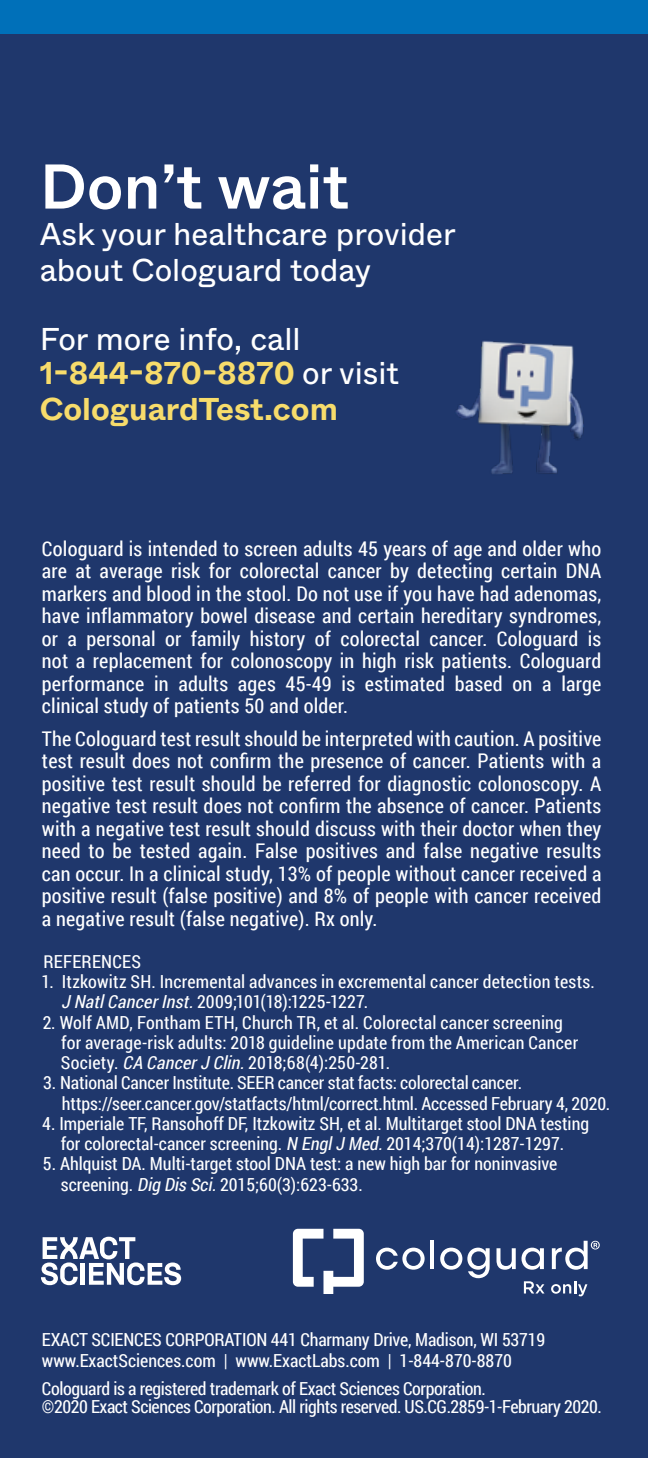
<style>
.page{position:relative;width:648px;height:1458px;background:#1f376c}
.page>*{position:absolute;margin:0;border:0;box-sizing:border-box;transform-origin:0 0}
.t1{font:500 63px "Whyte";color:#fff}
.t2{font:700 31.5px/34.9px "Whyte";color:#f7dc6b}
.t3{font:31.5px/36px "Whyte";color:#fff}
.t4{font:20.25px/22.5px "Roboto Condensed";letter-spacing:.01em;color:#fff;text-align:justify}
.t5{font:18px/20.2px "Roboto Condensed";color:#fff}
.t6{font:18px/18px "Roboto Condensed";letter-spacing:-.025em;color:#fff}
.s1{font-weight:400;color:#fff}
.s2{font-style:italic}
</style>
<div class="page">
<svg style="left:41px;top:1237px;width:140px;height:48px"></svg>
<svg style="left:376px;top:1248px;width:49px;height:22px"></svg>
<hr style="left:430px;top:1241px;width:4px;height:28px;background:#fff">
<svg style="left:440px;top:1248px;width:50px;height:30px"></svg>
<svg style="left:497px;top:1248px;width:19px;height:22px"></svg>
<svg style="left:522px;top:1248px;width:22px;height:22px"></svg>
<svg style="left:293px;top:1229px;width:71px;height:65px"></svg>
<svg style="left:552px;top:1241px;width:48px;height:29px"></svg>
<svg style="left:524px;top:1281px;width:21px;height:13px"></svg>
<svg style="left:551px;top:1281px;width:36px;height:15px"></svg>
<div style="left:0;top:0;width:648px;height:34px;background:#0070b9"></div>
<img style="left:456px;top:340px;width:128px;height:134px">
<h1 class="t1" style="left:40px;top:137px;width:311px">Don’t wait</h1>
<h2 class="t3" style="left:40px;top:214px;width:418px">Ask your healthcare provider about Cologuard today</h2>
<h2 class="t2" style="left:40px;top:320px;width:361px"><span class="s1">For more info, call<br></span>1-844-870-8870 <span class="s1">or visit<br></span>CologuardTest.com</h2>
<p class="t4" style="left:42px;top:537px;width:561px">Cologuard is intended to screen adults 45 years of age and older who are at average risk for colorectal cancer by detecting certain DNA markers and blood in the stool. Do not use if you have had adenomas, have inflammatory bowel disease and certain hereditary syndromes, or a personal or family history of colorectal cancer. Cologuard is not a replacement for colonoscopy in high risk patients. Cologuard performance in adults ages 45-49 is estimated based on a large clinical study of patients 50 and older.</p>
<p class="t4" style="left:42px;top:727px;width:561px">The Cologuard test result should be interpreted with caution. A positive test result does not confirm the presence of cancer. Patients with a positive test result should be referred for diagnostic colonoscopy. A negative test result does not confirm the absence of cancer. Patients with a negative test result should discuss with their doctor when they need to be tested again. False positives and false negative results can occur. In a clinical study, 13% of people without cancer received a positive result (false positive) and 8% of people with cancer received a negative result (false negative). Rx only.</p>
<p class="t5" style="left:43px;top:951px;width:99px">REFERENCES</p>
<p class="t5" style="left:61px;top:971px;width:535px;text-indent:-20px">1. Itzkowitz SH. Incremental advances in excremental cancer detection tests.<br><span class="s2">JNatlCancerInst.</span>2009;101(18):1225-1227.</p>
<p class="t5" style="left:61px;top:1011px;width:519px;text-indent:-18px">2. Wolf AMD, Fontham ETH, Church TR, et al. Colorectal cancer screening for average-risk adults: 2018 guideline update from the American Cancer<br>Society. <span class="s2">CA CancerJClin.</span>2018;68(4):250-281.</p>
<p class="t5" style="left:62px;top:1072px;width:550px;text-indent:-19px">3. National Cancer Institute. SEER cancer stat facts: colorectal cancer. https://seer.cancer.gov/statfacts/html/correct.html. Accessed February 4, 2020.</p>
<p class="t5" style="left:42px;top:1113px;width:548px;text-align:center">4. Imperiale TF, Ransohoff DF, Itzkowitz SH, et al. Multitarget stool DNA testing for colorectal-cancer screening. <span class="s2">N EnglJ Med.</span>2014;370(14):1287-1297.</p>
<p class="t5" style="left:61px;top:1153px;width:498px;text-indent:-18px">5. Ahlquist DA. Multi-target stool DNA test: a new high bar for noninvasive screening. <span class="s2">Dig Dis Sci.</span>2015;60(3):623-633.</p>
<p class="t5" style="left:42px;top:1329px;width:505px">EXACT SCIENCES CORPORATION 441 Charmany Drive, Madison, WI 53719 www.ExactSciences.com | www.ExactLabs.com | 1-844-870-8870</p>
<p class="t6" style="left:42px;top:1379px;width:561px">Cologuard is a registered trademark of Exact Sciences Corporation.<br>©2020 Exact Sciences Corporation. All rights reserved. US.CG.2859-1-February 2020.</p>
</div>
